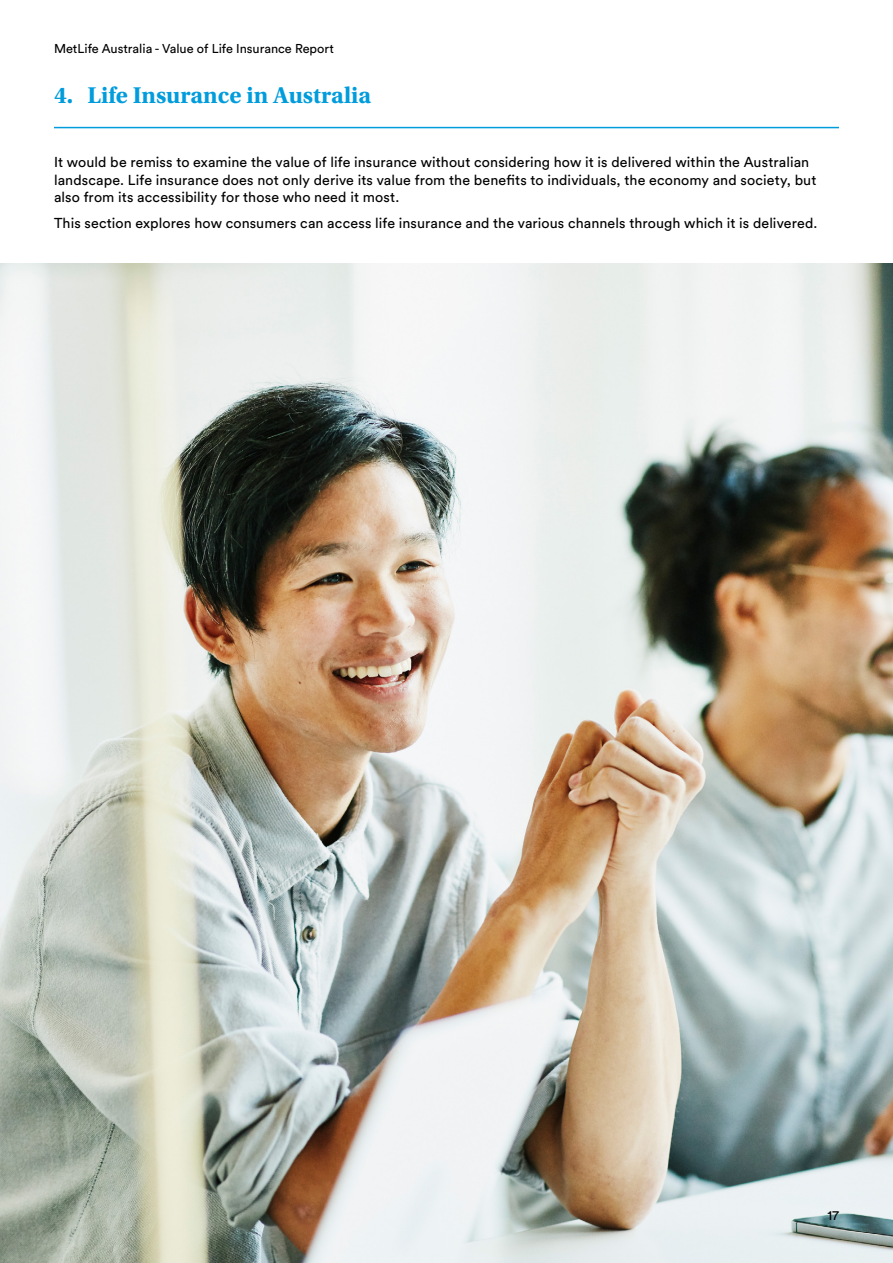
<style>
.page{position:relative;width:893px;height:1263px;background:#fff}
.page>*{position:absolute;margin:0;border:0;box-sizing:border-box;transform-origin:0 0}
.t1{font:700 24px "Utopia Std";color:#009cdc}
.t2{font:14.25px/17.2px "Circular Pro";letter-spacing:.005em;color:#000}
.t3{font:13.5px "Circular Pro";color:#000}
.t4{font:12.75px "Circular Pro";color:#000}
</style>
<div class="page">
<hr style="left:54px;top:127px;width:785px;height:1px;background:#009cdc">
<img style="left:0;top:264px;width:893px;height:999px">
<p class="t4" style="left:54px;top:40px;width:281px">MetLife Australia - Value of Life Insurance Report</p>
<h1 class="t1" style="left:54px;top:81px;width:319px">4. Life Insurance in Australia</h1>
<p class="t2" style="left:54px;top:153px;width:764px">It would be remiss to examine the value of life insurance without considering how it is delivered within the Australian landscape. Life insurance does not only derive its value from the benefits to individuals, the economy and society, but also from its accessibility for those who need it most.</p>
<p class="t2" style="left:54px;top:213px;width:765px">This section explores how consumers can access life insurance and the various channels through which it is delivered.</p>
<p class="t3" style="left:828px;top:1206px;width:13px">17</p>
</div>
